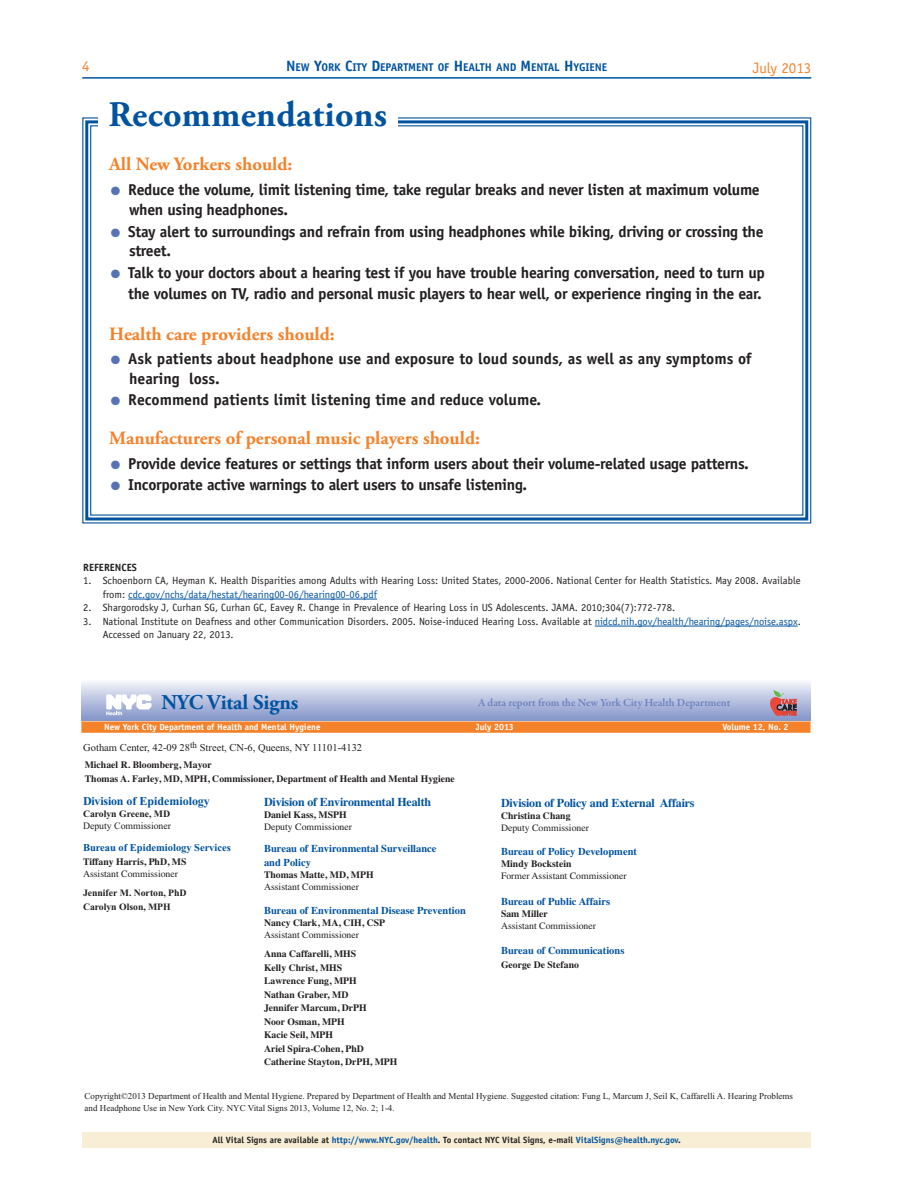
<style>
.page{position:relative;width:918px;height:1188px;background:#fff}
.page>*{position:absolute;margin:0;border:0;box-sizing:border-box;transform-origin:0 0}
.t1{font:700 36px "Adobe Garamond Pro";letter-spacing:.01em;color:#0153a0}
.t2{font:700 21px "Adobe Garamond Pro";letter-spacing:-.005em;color:#0153a0}
.t3{font:700 18.75px "Adobe Garamond Pro";color:#f4822b}
.t4{font:700 15.75px/19.5px "Officina Sans";letter-spacing:-.02em;color:#231f20}
.t5{font:700 15.75px/19.5px "Officina Sans";color:#231f20}
.t6{font:15px "Officina Sans";letter-spacing:-.005em;color:#f4822b}
.t7{font:700 12px "Times";letter-spacing:-.015em;color:#0153a0}
.t8{font:700 11.25px "Officina Sans";letter-spacing:-.01em;color:#0153a0}
.t9{font:600 11.1px "Garamond Premr Pro";letter-spacing:-.005em;color:#6a82be}
.t10{font:10.5px/13.5px "Officina Sans";color:#231f20}
.t11{font:700 10.5px/13.5px "Times";color:#0153a0}
.t12{font:10.5px "Times";color:#231f20}
.t13{font:700 10.5px "Officina Sans";color:#231f20}
.t14{font:700 9.75px/13.5px "Times";color:#231f20}
.t15{font:9.75px "Times";color:#231f20}
.t16{font:9px/12px "Times";color:#231f20}
.t17{font:700 9px "Officina Sans";color:#231f20}
.t18{font:700 9px "Officina Sans";letter-spacing:-.005em;color:#fff}
.s1{font-size:15px}
.s2{color:#5474b5}
.s3{color:#0153a0}
</style>
<div class="page">
<div style="left:85px;top:120px;width:723px;height:401px;border:3px solid #0153a0"></div>
<hr style="left:82px;top:77px;width:729px;height:2px;background:#0153a0">
<div style="left:98px;top:99px;width:300px;height:39px;background:#fff"></div>
<div style="left:81px;top:680px;width:729px;height:41px;background:linear-gradient(to bottom,#f5f5fa,#8092c7)"></div>
<div style="left:82px;top:722px;width:728px;height:10px;background:#f4822b"></div>
<div style="left:81px;top:722px;width:729px;height:11px;border:1px solid #f4822b"></div>
<div style="left:83px;top:1133px;width:728px;height:15px;background:#f7eed5"></div>
<svg style="left:770px;top:690px;width:27px;height:26px"></svg>
<svg style="left:106px;top:694px;width:46px;height:21px"></svg>
<hr style="left:128px;top:599px;width:249px;height:1px;background:#0153a0">
<hr style="left:595px;top:626px;width:203px;height:1px;background:#0153a0">
<p class="t6" style="left:82px;top:61px;width:9px">4</p>
<p class="t8" style="left:286px;top:63px;width:323px"><span class="s1">N</span>EW <span class="s1">Y</span>ORK <span class="s1">C</span>ITY <span class="s1">D</span>EPARTMENT OF <span class="s1">H</span>EALTH AND <span class="s1">M</span>ENTAL <span class="s1">H</span>YGIENE</p>
<p class="t6" style="left:753px;top:62px;width:60px">July 2013</p>
<h1 class="t1" style="left:108px;top:100px;width:280px">Recommendations</h1>
<p class="t3" style="left:109px;top:157px;width:185px">All New Yorkers should:</p>
<p class="t4" style="left:129px;top:182px;width:632px;text-indent:-18px"><span class="s2">●</span> Reduce the volume, limit listening time, take regular breaks and never listen at maximum volume when using headphones.</p>
<p class="t4" style="left:129px;top:223px;width:636px;text-indent:-18px"><span class="s2">●</span> Stay alert to surroundings and refrain from using headphones while biking, driving or crossing the street.</p>
<p class="t4" style="left:111px;top:263px;width:656px;line-height:21.6px;text-align:right"><span class="s2">●</span> Talk to your doctors about a hearing test if you have trouble hearing conversation, need to turn up the volumes on TV, radio and personal music players to hear well, or experience ringing in the ear.</p>
<p class="t3" style="left:109px;top:327px;width:227px">Health care providers should:</p>
<p class="t5" style="left:129px;top:350px;width:624px;text-indent:-18px"><span class="s2">●</span> Ask patients about headphone use and exposure to loud sounds, as well as any symptoms of hearing loss.</p>
<p class="t5" style="left:111px;top:392px;width:432px"><span class="s2">●</span> Recommend patients limit listening time and reduce volume.</p>
<p class="t3" style="left:109px;top:431px;width:372px">Manufacturers of personal music players should:</p>
<p class="t4" style="left:111px;top:455px;width:640px"><span class="s2">●</span> Provide device features or settings that inform users about their volume-related usage patterns.</p>
<p class="t4" style="left:111px;top:477px;width:418px"><span class="s2">●</span> Incorporate active warnings to alert users to unsafe listening.</p>
<p class="t13" style="left:83px;top:563px;width:55px">REFERENCES</p>
<p class="t10" style="left:103px;top:575px;width:699px;text-indent:-20px">1. Schoenborn CA, Heyman K. Health Disparities among Adults with Hearing Loss: United States, 2000-2006. National Center for Health Statistics. May 2008. Available from: <span class="s3">cdc.gov/nchs/data/hestat/hearing00-06/hearing00-06.pdf</span></p>
<p class="t10" style="left:83px;top:602px;width:593px">2. Shargorodsky J, Curhan SG, Curhan GC, Eavey R. Change in Prevalence of Hearing Loss in US Adolescents. JAMA. 2010;304(7):772-778.</p>
<p class="t10" style="left:103px;top:615px;width:700px;text-indent:-19px">3. National Institute on Deafness and other Communication Disorders. 2005. Noise-induced Hearing Loss. Available at <span class="s3">nidcd.nih.gov/health/hearing/pages/noise.aspx</span>.<br>Accessed on January 22, 2013.</p>
<h2 class="t2" style="left:161px;top:694px;width:139px">NYC Vital Signs</h2>
<p class="t9" style="left:478px;top:696px;width:254px">A data report from the New York City Health Department</p>
<p class="t18" style="left:104px;top:723px;width:218px">New York City Department of Health and Mental Hygiene</p>
<p class="t18" style="left:476px;top:723px;width:40px">July 2013</p>
<p class="t18" style="left:722px;top:723px;width:68px">Volume 12, No. 2</p>
<p class="t12" style="left:83px;top:743px;width:280px">Gotham Center, 42-09 28<sup>th</sup> Street, CN-6, Queens, NY 11101-4132</p>
<p class="t14" style="left:85px;top:759px;width:372px">Michael R. Bloomberg, Mayor<br>Thomas A. Farley, MD, MPH, Commissioner, Department of Health and Mental Hygiene</p>
<p class="t7" style="left:83px;top:796px;width:128px">Division of Epidemiology</p>
<p class="t14" style="left:83px;top:808px;width:89px">Carolyn Greene, MD</p>
<p class="t15" style="left:83px;top:822px;width:90px">Deputy Commissioner</p>
<p class="t11" style="left:83px;top:842px;width:149px">Bureau of Epidemiology Services</p>
<p class="t14" style="left:83px;top:856px;width:105px">Tiffany Harris, PhD, MS</p>
<p class="t15" style="left:83px;top:868px;width:97px">Assistant Commissioner</p>
<p class="t14" style="left:83px;top:887px;width:105px">Jennifer M. Norton, PhD<br>Carolyn Olson, MPH</p>
<p class="t7" style="left:264px;top:797px;width:169px">Division of Environmental Health</p>
<p class="t14" style="left:264px;top:808px;width:84px">Daniel Kass, MSPH</p>
<p class="t15" style="left:264px;top:820px;width:90px">Deputy Commissioner</p>
<p class="t11" style="left:264px;top:843px;width:174px">Bureau of Environmental Surveillance and Policy</p>
<p class="t14" style="left:264px;top:868px;width:111px">Thomas Matte, MD, MPH</p>
<p class="t15" style="left:264px;top:880px;width:97px">Assistant Commissioner</p>
<p class="t11" style="left:264px;top:904px;width:203px">Bureau of Environmental Disease Prevention</p>
<p class="t14" style="left:264px;top:916px;width:123px">Nancy Clark, MA, CIH, CSP</p>
<p class="t15" style="left:264px;top:928px;width:97px">Assistant Commissioner</p>
<p class="t14" style="left:264px;top:948px;width:135px">Anna Caffarelli, MHS<br>Kelly Christ, MHS<br>Lawrence Fung, MPH<br>Nathan Graber, MD<br>Jennifer Marcum, DrPH<br>Noor Osman, MPH<br>Kacie Seil, MPH<br>Ariel Spira-Cohen, PhD<br>Catherine Stayton, DrPH, MPH</p>
<p class="t7" style="left:501px;top:799px;width:195px">Division of Policy and External Affairs</p>
<p class="t14" style="left:501px;top:810px;width:71px">Christina Chang</p>
<p class="t15" style="left:501px;top:822px;width:90px">Deputy Commissioner</p>
<p class="t11" style="left:501px;top:846px;width:138px">Bureau of Policy Development</p>
<p class="t14" style="left:501px;top:858px;width:72px">Mindy Bockstein</p>
<p class="t15" style="left:501px;top:870px;width:127px">Former Assistant Commissioner</p>
<p class="t11" style="left:501px;top:895px;width:111px">Bureau of Public Affairs</p>
<p class="t14" style="left:501px;top:907px;width:48px">Sam Miller</p>
<p class="t15" style="left:501px;top:919px;width:97px">Assistant Commissioner</p>
<p class="t11" style="left:501px;top:945px;width:125px">Bureau of Communications</p>
<p class="t14" style="left:501px;top:958px;width:79px">George De Stefano</p>
<p class="t16" style="left:85px;top:1091px;width:710px">Copyright©2013 Department of Health and Mental Hygiene. Prepared by Department of Health and Mental Hygiene. Suggested citation: Fung L, Marcum J, Seil K, Caffarelli A. Hearing Problems and Headphone Use in New York City. NYC Vital Signs 2013, Volume 12, No. 2; 1-4.</p>
<p class="t17" style="left:213px;top:1136px;width:470px">All Vital Signs are available at <span class="s3">http://www.NYC.gov/health</span>. To contact NYC Vital Signs, e-mail <span class="s3">VitalSigns@health.nyc.gov</span>.</p>
</div>
